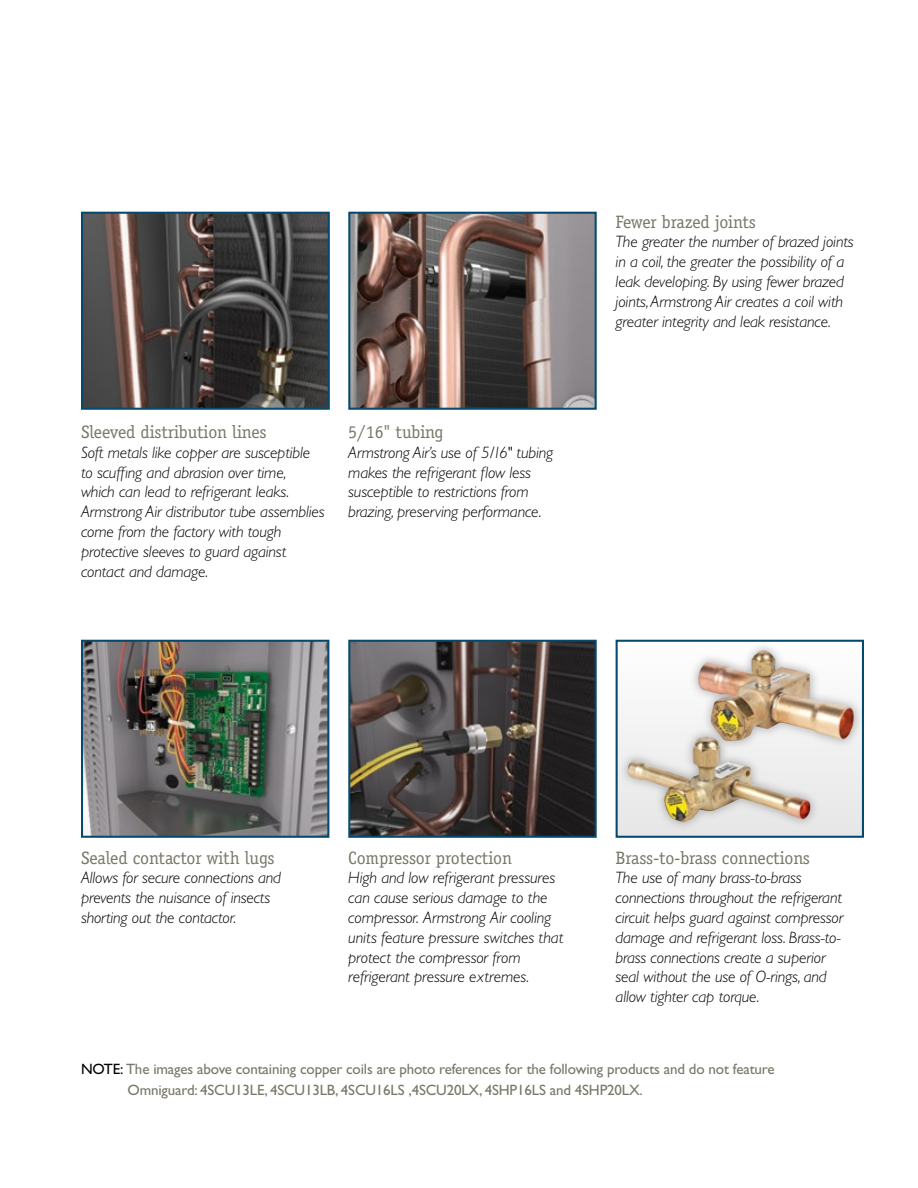
<style>
.page{position:relative;width:918px;height:1188px;background:#fff}
.page>*{position:absolute;margin:0;border:0;box-sizing:border-box;transform-origin:0 0}
.t1{font:18px "Officina Serif Std";letter-spacing:-.01em;color:#797768}
.t2{font:italic 300 16.5px/19.8px "Gill Sans Std";letter-spacing:-.01em;color:#000}
.t3{font:15px/21px "Gill Sans Std";letter-spacing:-.01em;color:#797768}
.s1{color:#000}
</style>
<div class="page">
<svg style="left:81px;top:211px;width:249px;height:199px;background:#4a4847"></svg>
<img style="left:348px;top:211px;width:249px;height:199px">
<img style="left:81px;top:639px;width:249px;height:199px">
<svg style="left:348px;top:639px;width:249px;height:199px;background:#474342"></svg>
<svg style="left:615px;top:639px;width:249px;height:199px"></svg>
<div style="left:618px;top:727px;width:201px;height:105px;background:#eaeaea"></div>
<img style="left:627px;top:750px;width:184px;height:72px">
<div style="left:689px;top:641px;width:174px;height:109px;background:#8f8f8f;opacity:.75"></div>
<img style="left:698px;top:650px;width:156px;height:91px">
<p class="t1" style="left:81px;top:421px;width:187px">Sleeved distribution lines</p>
<p class="t2" style="left:81px;top:443px;width:245px">Soft metals like copper are susceptible to scuffing and abrasion over time,<br>which can lead to refrigerant leaks.<br>Armstrong Air distributor tube assemblies come from the factory with tough protective sleeves to guard against contact and damage.</p>
<p class="t1" style="left:348px;top:421px;width:97px">5/16" tubing</p>
<p class="t2" style="left:348px;top:443px;width:206px">Armstrong Air’s use of 5/16" tubing makes the refrigerant flow less susceptible to restrictions from brazing, preserving performance.</p>
<p class="t1" style="left:616px;top:211px;width:142px">Fewer brazed joints</p>
<p class="t2" style="left:616px;top:232px;width:240px">The greater the number of brazed joints in a coil, the greater the possibility of a leak developing. By using fewer brazed joints, Armstrong Air creates a coil with greater integrity and leak resistance.</p>
<p class="t1" style="left:81px;top:847px;width:195px">Sealed contactor with lugs</p>
<p class="t2" style="left:81px;top:868px;width:202px">Allows for secure connections and prevents the nuisance of insects shorting out the contactor.</p>
<p class="t1" style="left:348px;top:847px;width:165px">Compressor protection</p>
<p class="t2" style="left:348px;top:868px;width:217px">High and low refrigerant pressures can cause serious damage to the compressor. Armstrong Air cooling units feature pressure switches that protect the compressor from refrigerant pressure extremes.</p>
<p class="t1" style="left:616px;top:847px;width:196px">Brass-to-brass connections</p>
<p class="t2" style="left:616px;top:868px;width:229px">The use of many brass-to-brass connections throughout the refrigerant circuit helps guard against compressor damage and refrigerant loss. Brass-to&shy;brass connections create a superior seal without the use of O-rings, and allow tighter cap torque.</p>
<p class="t3" style="left:128px;top:1058px;width:649px;text-indent:-46px"><span class="s1">NOTE:</span> The images above containing copper coils are photo references for the following products and do not feature<br>Omniguard: 4SCU13LE, 4SCU13LB, 4SCU16LS ,4SCU20LX, 4SHP16LS and 4SHP20LX.</p>
</div>
